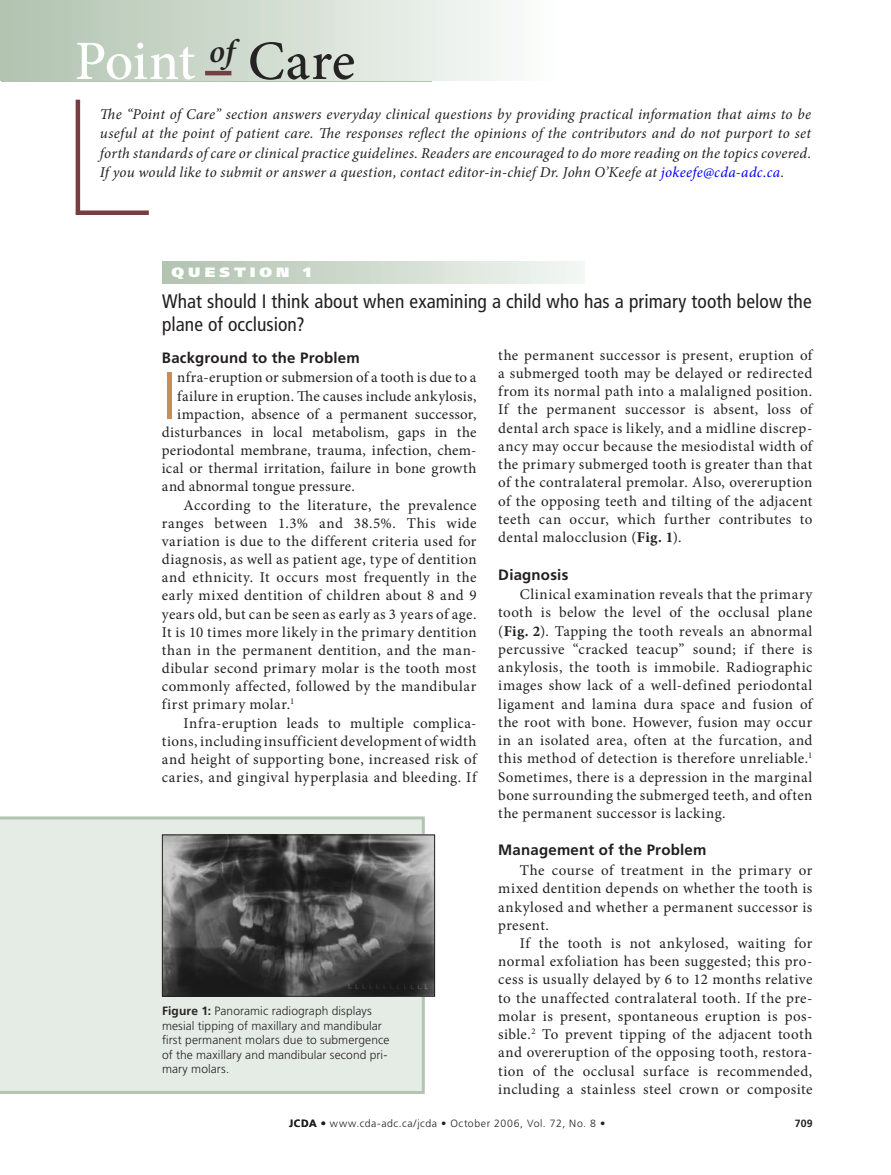
<style>
.page{position:relative;width:891px;height:1175px;background:#fff}
.page>*{position:absolute;margin:0;border:0;box-sizing:border-box;transform-origin:0 0}
._1_-body_minion_para{font:300 condensed 66.6px "Frutiger LT Std";color:#c98c58}
.t1{font:500 55.5px "Minion Pro";letter-spacing:-.01em;color:#fff}
._4_-P_of_C_question{font:condensed 19.5px/22.5px "Frutiger LT Std";letter-spacing:.005em;color:#231f20}
._1-body_minion{font:15px/18.3px "Minion Pro";letter-spacing:.03em;color:#231f20;text-align:justify}
._4_-Point_of_Care_DC{font:italic 15px/19.5px "Minion Pro";letter-spacing:.015em;color:#231f20;text-align:justify}
._1_-body_minion_para-2{font:15px "Minion Pro";letter-spacing:.015em;color:#231f20}
._1_-Subheads{font:700 15px "Frutiger LT Std";letter-spacing:.015em;color:#231f20}
._4_-__Question__in_b{font:900 13.5px "Frutiger LT Std";letter-spacing:.26em;color:#fff;scale:1.15 1}
.t2{font:300 12px/14.4px "Frutiger LT Std";letter-spacing:.005em;color:#262324}
.t3{font:300 10.5px "Frutiger LT Std";letter-spacing:.055em;color:#231f20}
.t4{font:700 10.5px "Frutiger LT Std";color:#231f20}
.s1{color:#262324}
.s2{color:#00f}
.s3{font-weight:700}
</style>
<div class="page">
<div style="left:0;top:0;width:557px;height:81px;background:linear-gradient(to right,#b0c2ae,#fbfdfb)"></div>
<hr style="left:205px;top:71px;width:26px;height:4px;background:#773d40">
<div style="left:162px;top:261px;width:422px;height:22px;background:linear-gradient(to right,#b0c2ae,#f2f6f3)"></div>
<div style="left:76px;top:210px;width:73px;height:5px;background:#773d40"></div>
<hr style="left:76px;top:100px;width:4px;height:115px;background:#773d40">
<div style="left:1px;top:816px;width:424px;height:278px;background:#e4ece5"></div>
<img style="left:164px;top:836px;width:269px;height:158px">
<div style="left:162px;top:834px;width:273px;height:162px;border:1px solid #231f20"></div>
<h2 class="t1" style="left:75px;top:28px;width:282px">Point <sup>of</sup> <span class="s1">Care</span></h2>
<p class="_4_-Point_of_Care_DC" style="left:100px;top:104px;width:713px">The “Point of Care” section answers everyday clinical questions by providing practical information that aims to be useful at the point of patient care. The responses reflect the opinions of the contributors and do not purport to set forth standards of care or clinical practice guidelines. Readers are encouraged to do more reading on the topics covered.<br>If you would like to submit or answer a question, contact editor-in-chief Dr. John O’Keefe at <span class="s2">jokeefe@cda-adc.ca</span>.</p>
<p class="_4_-__Question__in_b" style="left:172px;top:264px;width:123px">QUESTION 1</p>
<p class="_4_-P_of_C_question" style="left:162px;top:290px;width:651px">What should I think about when examining a child who has a primary tooth below the plane of occlusion?</p>
<p class="_1_-Subheads" style="left:162px;top:349px;width:200px">Background to the Problem</p>
<p class="_1_-body_minion_para" style="left:162px;top:357px;width:16px">I</p>
<p class="_1_-body_minion_para-2" style="left:177px;top:367px;width:301px">nfra-eruption or submersion of a tooth is due to a</p>
<p class="_1_-body_minion_para-2" style="left:177px;top:386px;width:301px">failure in eruption. The causes include ankylosis,</p>
<p class="_1_-body_minion_para-2" style="left:177px;top:404px;width:301px">impaction, absence of a permanent successor,</p>
<p class="_1_-body_minion_para-2" style="left:162px;top:422px;width:316px">disturbances in local metabolism, gaps in the</p>
<p class="_1_-body_minion_para-2" style="left:162px;top:440px;width:316px">periodontal membrane, trauma, infection, chem-</p>
<p class="_1_-body_minion_para-2" style="left:162px;top:458px;width:316px">ical or thermal irritation, failure in bone growth</p>
<p class="_1_-body_minion_para-2" style="left:162px;top:476px;width:194px">and abnormal tongue pressure.</p>
<p class="_1-body_minion" style="left:162px;top:496px;width:316px;text-indent:22px">According to the literature, the prevalence ranges between 1.3% and 38.5%. This wide variation is due to the different criteria used for diagnosis, as well as patient age, type of dentition and ethnicity. It occurs most frequently in the early mixed dentition of children about 8 and 9 years old, but can be seen as early as 3 years of age.<br>It is 10 times more likely in the primary dentition than in the permanent dentition, and the man&shy;dibular second primary molar is the tooth most commonly affected, followed by the mandibular first primary molar.<sup>1</sup></p>
<p class="_1-body_minion" style="left:162px;top:713px;width:316px;text-indent:22px">Infra-eruption leads to multiple complica&shy;tions, including insufficient development of width and height of supporting bone, increased risk of caries, and gingival hyperplasia and bleeding. If</p>
<p class="t2" style="left:162px;top:1004px;width:229px"><span class="s3">Figure 1:</span> Panoramic radiograph displays mesial tipping of maxillary and mandibular first permanent molars due to submergence of the maxillary and mandibular second pri&shy;mary molars.</p>
<p class="_1-body_minion" style="left:498px;top:346px;width:316px">the permanent successor is present, eruption of a submerged tooth may be delayed or redirected from its normal path into a malaligned position.<br>If the permanent successor is absent, loss of dental arch space is likely, and a midline discrep&shy;ancy may occur because the mesiodistal width of the primary submerged tooth is greater than that of the contralateral premolar. Also, overeruption of the opposing teeth and tilting of the adjacent teeth can occur, which further contributes to dental malocclusion (<span class="s3">Fig. 1</span>).</p>
<p class="_1_-Subheads" style="left:498px;top:565px;width:72px">Diagnosis</p>
<p class="_1-body_minion" style="left:498px;top:585px;width:316px;text-indent:22px">Clinical examination reveals that the primary tooth is below the level of the occlusal plane (<span class="s3">Fig. 2</span>). Tapping the tooth reveals an abnormal percussive “cracked teacup” sound; if there is ankylosis, the tooth is immobile. Radiographic images show lack of a well-defined periodontal ligament and lamina dura space and fusion of the root with bone. However, fusion may occur in an isolated area, often at the furcation, and this method of detection is therefore unreliable.<sup>1<br></sup>Sometimes, there is a depression in the marginal bone surrounding the submerged teeth, and often the permanent successor is lacking.</p>
<p class="_1_-Subheads" style="left:498px;top:841px;width:210px">Management of the Problem</p>
<p class="_1-body_minion" style="left:498px;top:861px;width:316px;text-indent:22px">The course of treatment in the primary or mixed dentition depends on whether the tooth is ankylosed and whether a permanent successor is present.</p>
<p class="_1-body_minion" style="left:498px;top:934px;width:316px;text-indent:22px">If the tooth is not ankylosed, waiting for normal exfoliation has been suggested; this pro&shy;cess is usually delayed by 6 to 12 months relative to the unaffected contralateral tooth. If the pre&shy;molar is present, spontaneous eruption is pos&shy;sible.<sup>2</sup> To prevent tipping of the adjacent tooth and overeruption of the opposing tooth, restora&shy;tion of the occlusal surface is recommended, including a stainless steel crown or composite</p>
<p class="t4" style="left:289px;top:1117px;width:7px">JCDA•</p>
<p class="t3" style="left:330px;top:1117px;width:277px">www.cda-adc.ca/jcda • October 2006, Vol. 72, No. 8 •</p>
<p class="t4" style="left:795px;top:1117px;width:19px">709</p>
</div>
